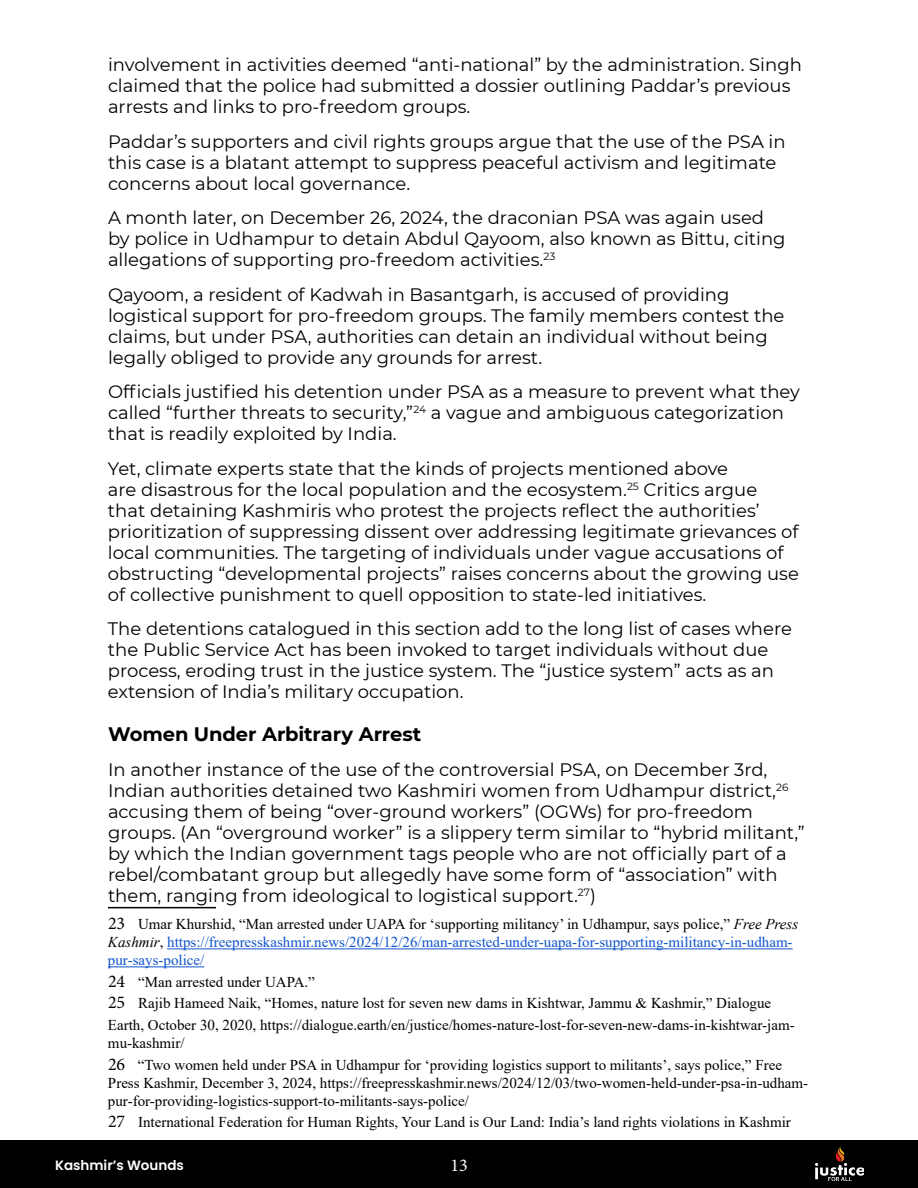
<style>
.page{position:relative;width:918px;height:1188px;background:#fff}
.page>*{position:absolute;margin:0;border:0;box-sizing:border-box;transform-origin:0 0}
.t1{font:700 19.5px "Montserrat";letter-spacing:-.005em;color:#000}
.t2{font:18px/21px "Montserrat";color:#000}
.t3{font:18px "Minion Pro";color:#fff}
.t4{font:15px/21.6px "Times New Roman";color:#000}
.t5{font:15px/18px "Times New Roman";color:#15c}
.t6{font:600 13.5px "Poppins";color:#fff}
.s1{font-family:"Minion Pro";font-size:18px;color:#000}
.s2{color:#000}
.s3{font-style:italic;color:#000}
.s4{font-family:"Minion Pro";font-size:18px}
</style>
<div class="page">
<div style="left:0;top:1141px;width:918px;height:47px;background:#000"></div>
<img style="left:815px;top:1147px;width:49px;height:34px">
<hr style="left:108px;top:907px;width:108px;height:1px;background:#000">
<hr style="left:167px;top:949px;width:626px;height:1px;background:#15c">
<hr style="left:108px;top:967px;width:96px;height:1px;background:#15c">
<p class="t2" style="left:108px;top:54px;width:695px">involvement in activities deemed “anti-national” by the administration. Singh claimed that the police had submitted a dossier outlining Paddar’s previous arrests and links to pro-freedom groups.</p>
<p class="t2" style="left:108px;top:130px;width:679px">Paddar’s supporters and civil rights groups argue that the use of the PSA in this case is a blatant attempt to suppress peaceful activism and legitimate concerns about local governance.</p>
<p class="t2" style="left:108px;top:207px;width:679px">A month later, on December 26, 2024, the draconian PSA was again used by police in Udhampur to detain Abdul Qayoom, also known as Bittu, citing allegations of supporting pro-freedom activities.<sup>23</sup></p>
<p class="t2" style="left:108px;top:283px;width:678px">Qayoom, a resident of Kadwah in Basantgarh, is accused of providing logistical support for pro-freedom groups. The family members contest the claims, but under PSA, authorities can detain an individual without being legally obliged to provide any grounds for arrest.</p>
<p class="t2" style="left:108px;top:381px;width:694px">Officials justified his detention under PSA as a measure to prevent what they called “further threats to security,”<sup>24</sup> a vague and ambiguous categorization that is readily exploited by India.</p>
<p class="t2" style="left:108px;top:457px;width:692px">Yet, climate experts state that the kinds of projects mentioned above<br>are disastrous for the local population and the ecosystem.<sup>25</sup> Critics argue that detaining Kashmiris who protest the projects reflect the authorities’ prioritization of suppressing dissent over addressing legitimate grievances of local communities. The targeting of individuals under vague accusations of obstructing “developmental projects” raises concerns about the growing use of collective punishment to quell opposition to state-led initiatives.</p>
<p class="t2" style="left:108px;top:618px;width:685px">The detentions catalogued in this section add to the long list of cases where the Public Service Act has been invoked to target individuals without due process, eroding trust in the justice system. The “justice system” acts as an extension of India’s military occupation.</p>
<p class="t1" style="left:108px;top:720px;width:315px">Women Under Arbitrary Arrest</p>
<p class="t2" style="left:108px;top:758px;width:698px">In another instance of the use of the controversial PSA, on December 3rd, Indian authorities detained two Kashmiri women from Udhampur district,<sup>26 </sup>accusing them of being “over-ground workers” (OGWs) for pro-freedom groups. (An “overground worker” is a slippery term similar to “hybrid militant,” by which the Indian government tags people who are not officially part of a rebel/combatant group but allegedly have some form of “association” with them, ranging from ideological to logistical support.<sup>27</sup>)</p>
<p class="t5" style="left:108px;top:915px;width:692px"><span class="s1">23</span> <span class="s2">Umar Khurshid, “Man arrested under UAPA for ‘supporting militancy’ in Udhampur, says police,”</span> <span class="s3">Free Press<br>Kashmir</span><span class="s2">,</span> https://freepresskashmir.news/2024/12/26/man-arrested-under-uapa-for-supporting-militancy-in-udham&shy;pur-says-police/</p>
<p class="t4" style="left:108px;top:971px;width:688px"><span class="s4">24</span> “Man arrested under UAPA.”<br><span class="s4">25</span> Rajib Hameed Naik, “Homes, nature lost for seven new dams in Kishtwar, Jammu &amp; Kashmir,” Dialogue<br>Earth, October 30, 2020, https://dialogue.earth/en/justice/homes-nature-lost-for-seven-new-dams-in-kishtwar-jam-</p>
<p class="t4" style="left:108px;top:1032px;width:676px">mu-kashmir/<br><span class="s4">26</span> “Two women held under PSA in Udhampur for ‘providing logistics support to militants’, says police,” Free</p>
<p class="t4" style="left:108px;top:1073px;width:702px;line-height:18px">Press Kashmir, December 3, 2024, https://freepresskashmir.news/2024/12/03/two-women-held-under-psa-in-udham&shy;pur-for-providing-logistics-support-to-militants-says-police/</p>
<p class="t4" style="left:108px;top:1111px;width:684px"><span class="s4">27</span> International Federation for Human Rights, Your Land is Our Land: India’s land rights violations in Kashmir</p>
<p class="t6" style="left:55px;top:1157px;width:130px">Kashmir’s Wounds</p>
<p class="t3" style="left:450px;top:1153px;width:19px">13</p>
</div>
